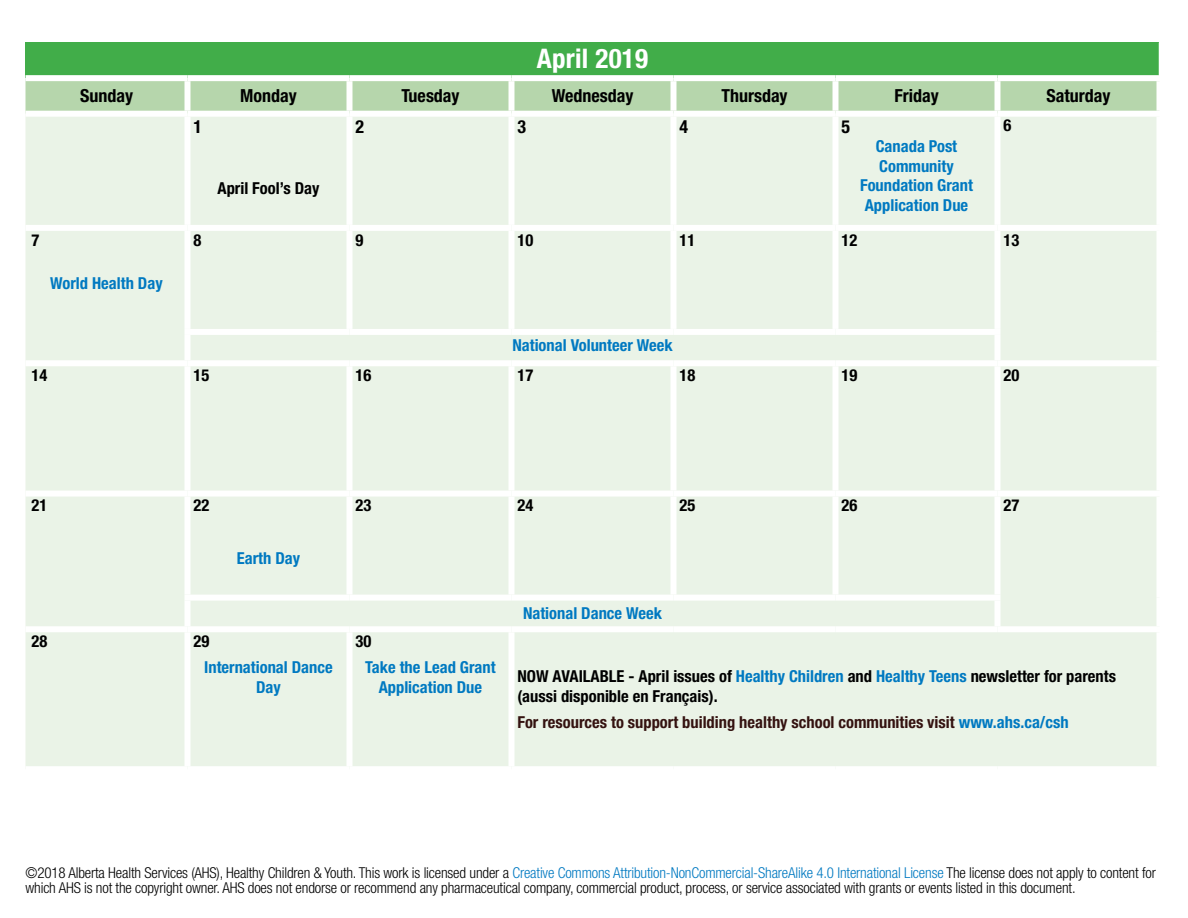
<style>
.page{position:relative;width:1188px;height:918px;background:#fff}
.page>*{position:absolute;margin:0;border:0;box-sizing:border-box;transform-origin:0 0}
.t1{font:700 condensed 27px "Helvetica Neue LT Std";letter-spacing:.01em;color:#fff}
.t2{font:700 condensed 18px "Helvetica Neue LT Std";color:#000}
.t3{font:700 condensed 16.5px/19.5px "Helvetica Neue LT Std";color:#000}
.t4{font:700 condensed 16.5px/19.5px "Helvetica Neue LT Std";color:#0079c1;text-align:center}
.t5{font:700 condensed 16.5px "Helvetica Neue LT Std";color:#341210}
.t6{font:300 condensed 15px/15px "Helvetica Neue LT Std";letter-spacing:-.01em;color:#000}
.s1{color:#0079c1}
</style>
<div class="page">
<div style="left:26px;top:43px;width:1134px;height:35px;background:#41ad49"></div>
<svg style="left:26px;top:81px;width:1130px;height:30px;background:#b7d6ad"></svg>
<div style="left:26px;top:117px;width:1130px;height:649px;background:#eaf3e7"></div>
<div style="left:184px;top:81px;width:6px;height:30px;background:#fff"></div>
<div style="left:346px;top:81px;width:6px;height:30px;background:#fff"></div>
<div style="left:508px;top:81px;width:6px;height:30px;background:#fff"></div>
<div style="left:670px;top:81px;width:6px;height:30px;background:#fff"></div>
<div style="left:832px;top:81px;width:6px;height:30px;background:#fff"></div>
<div style="left:994px;top:81px;width:6px;height:30px;background:#fff"></div>
<div style="left:184px;top:117px;width:6px;height:108px;background:#fff"></div>
<div style="left:346px;top:117px;width:6px;height:108px;background:#fff"></div>
<div style="left:508px;top:117px;width:6px;height:108px;background:#fff"></div>
<div style="left:670px;top:117px;width:6px;height:108px;background:#fff"></div>
<div style="left:832px;top:117px;width:6px;height:108px;background:#fff"></div>
<div style="left:994px;top:117px;width:6px;height:108px;background:#fff"></div>
<div style="left:26px;top:225px;width:162px;height:6px;background:#fff"></div>
<div style="left:188px;top:225px;width:162px;height:6px;background:#fff"></div>
<div style="left:184px;top:231px;width:6px;height:98px;background:#fff"></div>
<div style="left:350px;top:225px;width:162px;height:6px;background:#fff"></div>
<div style="left:346px;top:231px;width:6px;height:98px;background:#fff"></div>
<div style="left:512px;top:225px;width:162px;height:6px;background:#fff"></div>
<div style="left:508px;top:231px;width:6px;height:98px;background:#fff"></div>
<div style="left:674px;top:225px;width:162px;height:6px;background:#fff"></div>
<div style="left:670px;top:231px;width:6px;height:98px;background:#fff"></div>
<div style="left:836px;top:225px;width:162px;height:6px;background:#fff"></div>
<div style="left:832px;top:231px;width:6px;height:98px;background:#fff"></div>
<div style="left:998px;top:225px;width:164px;height:6px;background:#fff"></div>
<div style="left:994px;top:231px;width:6px;height:98px;background:#fff"></div>
<div style="left:184px;top:329px;width:166px;height:6px;background:#fff"></div>
<div style="left:184px;top:335px;width:6px;height:25px;background:#fff"></div>
<div style="left:350px;top:329px;width:162px;height:6px;background:#fff"></div>
<div style="left:512px;top:329px;width:162px;height:6px;background:#fff"></div>
<div style="left:674px;top:329px;width:162px;height:6px;background:#fff"></div>
<div style="left:836px;top:329px;width:164px;height:6px;background:#fff"></div>
<div style="left:994px;top:335px;width:6px;height:25px;background:#fff"></div>
<div style="left:26px;top:360px;width:162px;height:6px;background:#fff"></div>
<div style="left:188px;top:360px;width:162px;height:6px;background:#fff"></div>
<div style="left:184px;top:366px;width:6px;height:125px;background:#fff"></div>
<div style="left:350px;top:360px;width:162px;height:6px;background:#fff"></div>
<div style="left:346px;top:366px;width:6px;height:125px;background:#fff"></div>
<div style="left:512px;top:360px;width:162px;height:6px;background:#fff"></div>
<div style="left:508px;top:366px;width:6px;height:125px;background:#fff"></div>
<div style="left:674px;top:360px;width:162px;height:6px;background:#fff"></div>
<div style="left:670px;top:366px;width:6px;height:125px;background:#fff"></div>
<div style="left:836px;top:360px;width:162px;height:6px;background:#fff"></div>
<div style="left:832px;top:366px;width:6px;height:125px;background:#fff"></div>
<div style="left:998px;top:360px;width:164px;height:6px;background:#fff"></div>
<div style="left:994px;top:366px;width:6px;height:125px;background:#fff"></div>
<div style="left:26px;top:491px;width:162px;height:6px;background:#fff"></div>
<div style="left:188px;top:491px;width:162px;height:6px;background:#fff"></div>
<div style="left:184px;top:497px;width:6px;height:98px;background:#fff"></div>
<div style="left:350px;top:491px;width:162px;height:6px;background:#fff"></div>
<div style="left:346px;top:497px;width:6px;height:98px;background:#fff"></div>
<div style="left:512px;top:491px;width:162px;height:6px;background:#fff"></div>
<div style="left:508px;top:497px;width:6px;height:98px;background:#fff"></div>
<div style="left:674px;top:491px;width:162px;height:6px;background:#fff"></div>
<div style="left:670px;top:497px;width:6px;height:98px;background:#fff"></div>
<div style="left:836px;top:491px;width:162px;height:6px;background:#fff"></div>
<div style="left:832px;top:497px;width:6px;height:98px;background:#fff"></div>
<div style="left:998px;top:491px;width:164px;height:6px;background:#fff"></div>
<div style="left:994px;top:497px;width:6px;height:98px;background:#fff"></div>
<div style="left:184px;top:601px;width:6px;height:25px;background:#fff"></div>
<div style="left:994px;top:601px;width:6px;height:25px;background:#fff"></div>
<div style="left:184px;top:632px;width:6px;height:134px;background:#fff"></div>
<div style="left:346px;top:632px;width:6px;height:134px;background:#fff"></div>
<div style="left:508px;top:632px;width:6px;height:134px;background:#fff"></div>
<div style="left:184px;top:595px;width:166px;height:6px;background:#fff"></div>
<div style="left:350px;top:595px;width:162px;height:6px;background:#fff"></div>
<div style="left:512px;top:595px;width:162px;height:6px;background:#fff"></div>
<div style="left:674px;top:595px;width:162px;height:6px;background:#fff"></div>
<div style="left:836px;top:595px;width:164px;height:6px;background:#fff"></div>
<div style="left:26px;top:626px;width:162px;height:6px;background:#fff"></div>
<div style="left:188px;top:626px;width:162px;height:6px;background:#fff"></div>
<div style="left:350px;top:626px;width:162px;height:6px;background:#fff"></div>
<div style="left:512px;top:626px;width:162px;height:6px;background:#fff"></div>
<div style="left:674px;top:626px;width:162px;height:6px;background:#fff"></div>
<div style="left:836px;top:626px;width:162px;height:6px;background:#fff"></div>
<div style="left:998px;top:626px;width:164px;height:6px;background:#fff"></div>
<hr style="left:1159px;top:43px;width:1px;height:32px;background:#fff">
<div style="left:26px;top:75px;width:162px;height:6px;background:#fff"></div>
<div style="left:188px;top:75px;width:162px;height:6px;background:#fff"></div>
<div style="left:350px;top:75px;width:162px;height:6px;background:#fff"></div>
<div style="left:512px;top:75px;width:162px;height:6px;background:#fff"></div>
<div style="left:674px;top:75px;width:162px;height:6px;background:#fff"></div>
<div style="left:836px;top:75px;width:162px;height:6px;background:#fff"></div>
<div style="left:998px;top:75px;width:164px;height:6px;background:#fff"></div>
<h1 class="t1" style="left:537px;top:42px;width:113px">April 2019</h1>
<p class="t2" style="left:80px;top:85px;width:54px">Sunday</p>
<p class="t2" style="left:240px;top:85px;width:58px">Monday</p>
<p class="t2" style="left:401px;top:85px;width:60px">Tuesday</p>
<p class="t2" style="left:552px;top:85px;width:83px">Wednesday</p>
<p class="t2" style="left:721px;top:85px;width:68px">Thursday</p>
<p class="t2" style="left:894px;top:85px;width:46px">Friday</p>
<p class="t2" style="left:1047px;top:85px;width:65px">Saturday</p>
<p class="t2" style="left:194px;top:115px;width:10px">1</p>
<p class="t2" style="left:356px;top:115px;width:10px">2</p>
<p class="t2" style="left:518px;top:115px;width:10px">3</p>
<p class="t2" style="left:680px;top:115px;width:10px">4</p>
<p class="t2" style="left:842px;top:115px;width:10px">5</p>
<p class="t3" style="left:1003px;top:116px;width:9px">6</p>
<p class="t3" style="left:31px;top:230px;width:9px">7</p>
<p class="t4" style="left:50px;top:273px;width:114px">World Health Day</p>
<p class="t3" style="left:218px;top:178px;width:103px">April Fool’s Day</p>
<p class="t4" style="left:860px;top:136px;width:114px">Canada Post<br>Community<br>Foundation Grant<br>Application Due</p>
<p class="t3" style="left:194px;top:230px;width:9px">8</p>
<p class="t3" style="left:356px;top:230px;width:9px">9</p>
<p class="t3" style="left:518px;top:230px;width:17px">10</p>
<p class="t3" style="left:680px;top:230px;width:17px">11</p>
<p class="t3" style="left:841px;top:230px;width:17px">12</p>
<p class="t3" style="left:1003px;top:230px;width:17px">13</p>
<p class="t4" style="left:512px;top:335px;width:162px">National Volunteer Week</p>
<p class="t3" style="left:31px;top:365px;width:17px">14</p>
<p class="t3" style="left:193px;top:365px;width:17px">15</p>
<p class="t3" style="left:355px;top:365px;width:17px">16</p>
<p class="t3" style="left:517px;top:365px;width:17px">17</p>
<p class="t3" style="left:679px;top:365px;width:17px">18</p>
<p class="t3" style="left:841px;top:365px;width:17px">19</p>
<p class="t3" style="left:1003px;top:365px;width:17px">20</p>
<p class="t3" style="left:31px;top:496px;width:17px">21</p>
<p class="t3" style="left:193px;top:496px;width:17px">22</p>
<p class="t4" style="left:237px;top:548px;width:65px">Earth Day</p>
<p class="t3" style="left:31px;top:631px;width:17px">28</p>
<p class="t3" style="left:193px;top:631px;width:17px">29</p>
<p class="t4" style="left:204px;top:657px;width:130px">International Dance<br>Day</p>
<p class="t3" style="left:355px;top:496px;width:17px">23</p>
<p class="t3" style="left:517px;top:496px;width:17px">24</p>
<p class="t3" style="left:679px;top:496px;width:17px">25</p>
<p class="t3" style="left:841px;top:496px;width:17px">26</p>
<p class="t3" style="left:1003px;top:496px;width:17px">27</p>
<p class="t4" style="left:523px;top:604px;width:140px">National Dance Week</p>
<p class="t3" style="left:355px;top:631px;width:17px">30</p>
<p class="t4" style="left:365px;top:657px;width:132px">Take the Lead Grant<br>Application Due</p>
<p class="t3" style="left:517px;top:666px;width:600px">NOW AVAILABLE - April issues of <span class="s1">Healthy Children</span> and <span class="s1">Healthy Teens</span> newsletter for parents (aussi disponible en Français).</p>
<p class="t5" style="left:517px;top:712px;width:553px">For resources to support building healthy school communities visit <span class="s1">www.ahs.ca/csh</span></p>
<p class="t6" style="left:26px;top:865px;width:1132px">©2018 Alberta Health Services (AHS), Healthy Children &amp; Youth. This work is licensed under a <span class="s1">Creative Commons Attribution-NonCommercial-ShareAlike 4.0 International License</span> The license does not apply to content for which AHS is not the copyright owner. AHS does not endorse or recommend any pharmaceutical company, commercial product, process, or service associated with grants or events listed in this document.</p>
</div>
